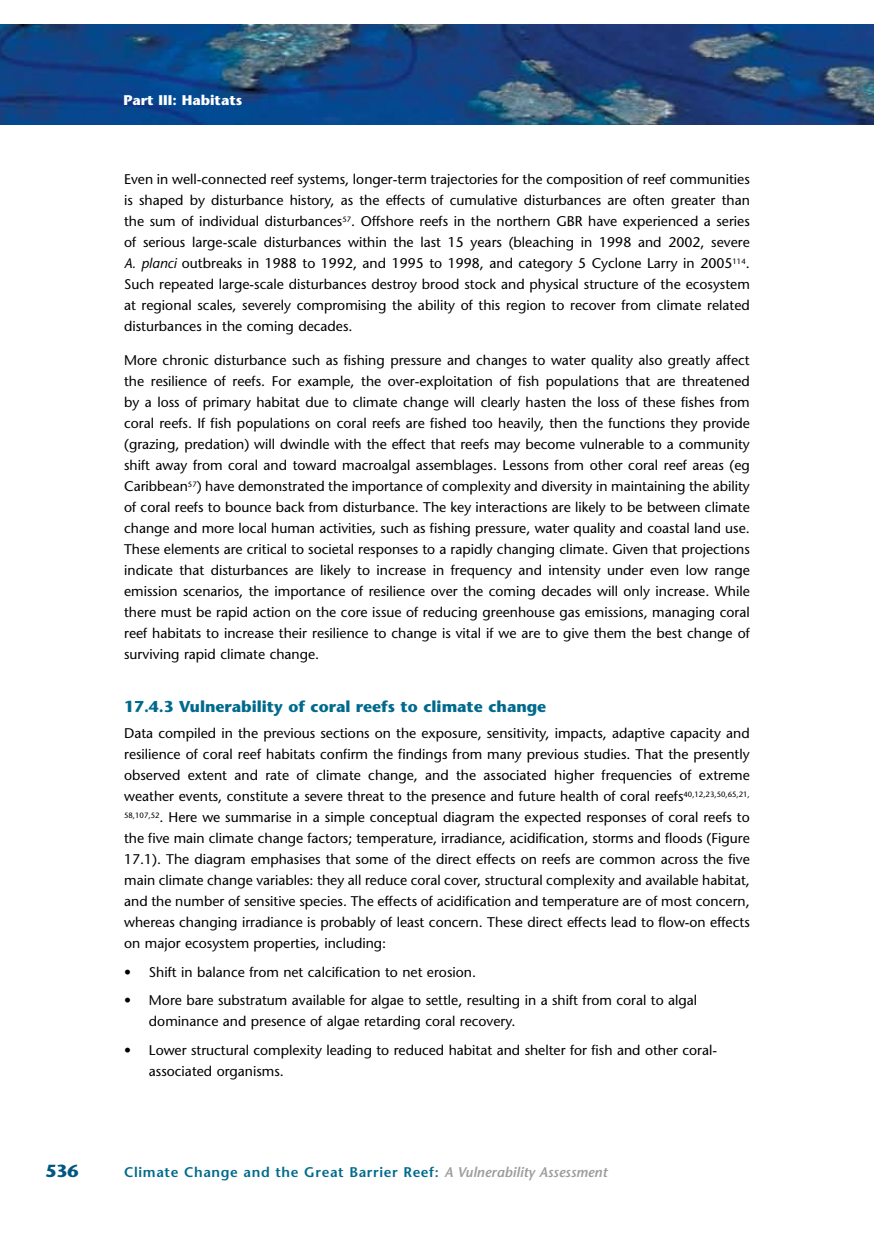
<style>
.page{position:relative;width:874px;height:1241px;background:#fff}
.page>*{position:absolute;margin:0;border:0;box-sizing:border-box;transform-origin:0 0}
.t1{font:700 17.5px "Stone Sans";color:#005782}
.t2{font:700 15.75px "Stone Sans";color:#006a8d}
.t3{font:14px/21px "Stone Sans";color:#000;text-align:justify}
.t4{font:600 14px "Stone Sans";letter-spacing:.045em;color:#006a8d}
.t5{font:700 14px "Stone Sans";color:#fff}
.s1{font-style:italic}
.s2{font-style:italic;color:#9c9d9f}
</style>
<div class="page">
<img style="left:0;top:25px;width:874px;height:99px">
<p class="t5" style="left:123px;top:92px;width:120px">Part III: Habitats</p>
<p class="t3" style="left:124px;top:169px;width:627px">Even in well-connected reef systems, longer-term trajectories for the composition of reef communities is shaped by disturbance history, as the effects of cumulative disturbances are often greater than the sum of individual disturbances<sup>57</sup>. Offshore reefs in the northern GBR have experienced a series of serious large-scale disturbances within the last 15 years (bleaching in 1998 and 2002, severe <span class="s1">A. planci</span> outbreaks in 1988 to 1992, and 1995 to 1998, and category 5 Cyclone Larry in 2005<sup>114</sup>.<br>Such repeated large-scale disturbances destroy brood stock and physical structure of the ecosystem at regional scales, severely compromising the ability of this region to recover from climate related disturbances in the coming decades.</p>
<p class="t3" style="left:124px;top:349px;width:627px">More chronic disturbance such as fishing pressure and changes to water quality also greatly affect the resilience of reefs. For example, the over-exploitation of fish populations that are threatened by a loss of primary habitat due to climate change will clearly hasten the loss of these fishes from coral reefs. If fish populations on coral reefs are fished too heavily, then the functions they provide (grazing, predation) will dwindle with the effect that reefs may become vulnerable to a community shift away from coral and toward macroalgal assemblages. Lessons from other coral reef areas (eg Caribbean<sup>57</sup>) have demonstrated the importance of complexity and diversity in maintaining the ability of coral reefs to bounce back from disturbance. The key interactions are likely to be between climate change and more local human activities, such as fishing pressure, water quality and coastal land use.<br>These elements are critical to societal responses to a rapidly changing climate. Given that projections indicate that disturbances are likely to increase in frequency and intensity under even low range emission scenarios, the importance of resilience over the coming decades will only increase. While there must be rapid action on the core issue of reducing greenhouse gas emissions, managing coral reef habitats to increase their resilience to change is vital if we are to give them the best change of surviving rapid climate change.</p>
<p class="t2" style="left:124px;top:697px;width:423px">17.4.3 Vulnerability of coral reefs to climate change</p>
<p class="t3" style="left:124px;top:722px;width:627px">Data compiled in the previous sections on the exposure, sensitivity, impacts, adaptive capacity and resilience of coral reef habitats confirm the findings from many previous studies. That the presently observed extent and rate of climate change, and the associated higher frequencies of extreme weather events, constitute a severe threat to the presence and future health of coral reefs<sup>40,12,23,50,65,21, 58,107,52</sup>. Here we summarise in a simple conceptual diagram the expected responses of coral reefs to the five main climate change factors; temperature, irradiance, acidification, storms and floods (Figure 17.1). The diagram emphasises that some of the direct effects on reefs are common across the five main climate change variables: they all reduce coral cover, structural complexity and available habitat, and the number of sensitive species. The effects of acidification and temperature are of most concern, whereas changing irradiance is probably of least concern. These direct effects lead to flow-on effects on major ecosystem properties, including:</p>
<p class="t3" style="left:124px;top:961px;width:353px">• Shift in balance from net calcification to net erosion.</p>
<p class="t3" style="left:149px;top:989px;width:549px;text-indent:-25px">• More bare substratum available for algae to settle, resulting in a shift from coral to algal dominance and presence of algae retarding coral recovery.</p>
<p class="t3" style="left:149px;top:1039px;width:569px;text-indent:-25px">• Lower structural complexity leading to reduced habitat and shelter for fish and other coral&shy;associated organisms.</p>
<p class="t1" style="left:45px;top:1160px;width:35px">536</p>
<p class="t4" style="left:124px;top:1163px;width:484px">Climate Change and the Great Barrier Reef: <span class="s2">A Vulnerability Assessment</span></p>
</div>
